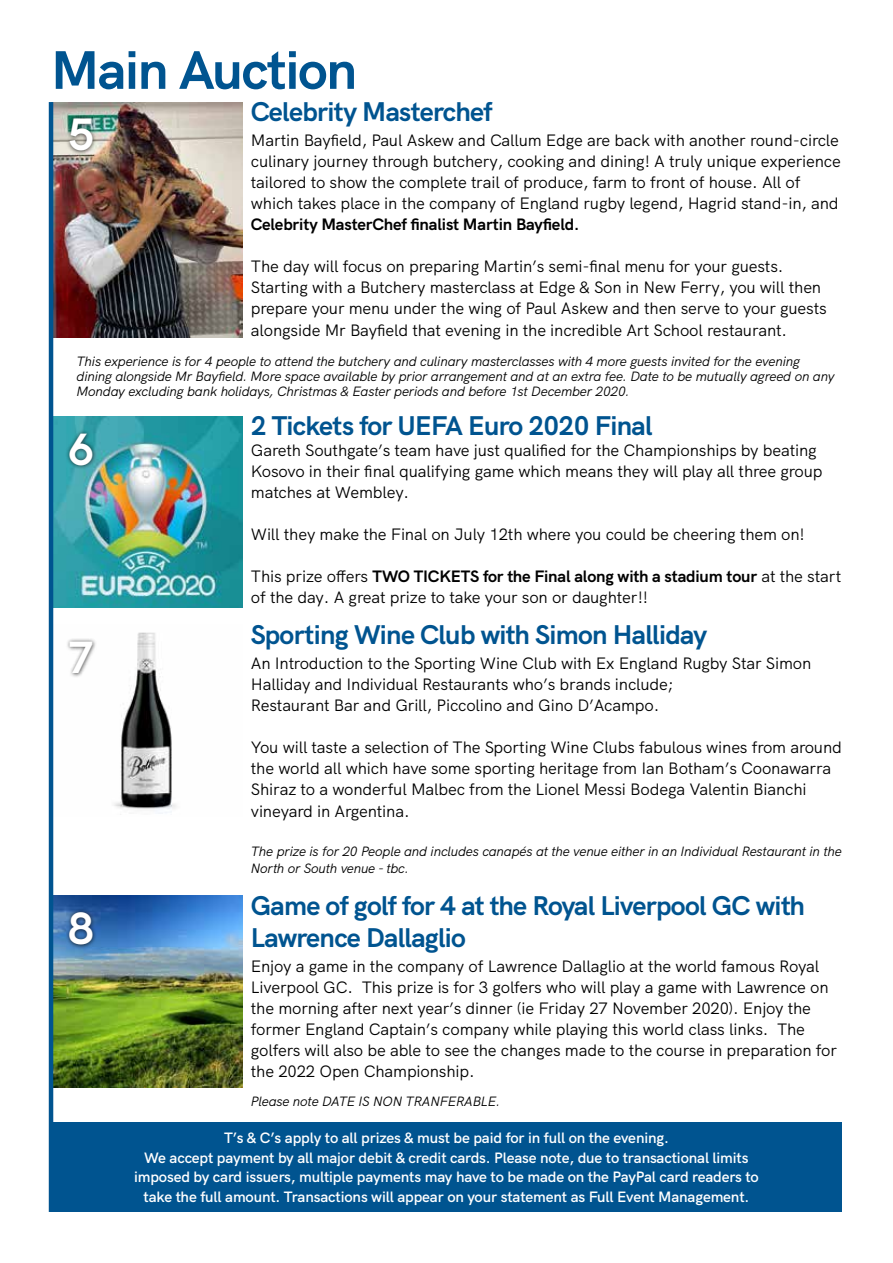
<style>
.page{position:relative;width:893px;height:1263px;background:#fff}
.page>*{position:absolute;margin:0;border:0;box-sizing:border-box;transform-origin:0 0}
.t1{font:700 54px "HK Grotesk";letter-spacing:-.025em;color:#005490}
.t2{font:700 45px "HK Grotesk";color:#fff}
.t3{font:700 27px/32.4px "HK Grotesk";letter-spacing:-.025em;color:#005490}
.t4{font:16.5px/21px "HK Grotesk";letter-spacing:-.01em;color:#000}
.t5{font:700 16.5px "HK Grotesk";letter-spacing:-.01em;color:#000}
.t6{font:600 15px/19.5px "HK Grotesk";letter-spacing:-.01em;color:#fff;text-align:center}
.t7{font:italic 13.5px/15px "HK Grotesk";letter-spacing:-.01em;color:#000}
.s1{font-weight:700}
</style>
<div class="page">
<img style="left:53px;top:102px;width:189px;height:235px">
<img style="left:53px;top:416px;width:189px;height:192px">
<img style="left:53px;top:625px;width:123px;height:191px">
<div style="left:66px;top:638px;width:31px;height:40px;background:#000;opacity:.75"></div>
<div style="left:51px;top:1123px;width:791px;height:89px;background:#005490"></div>
<img style="left:53px;top:896px;width:189px;height:191px">
<div style="left:65px;top:908px;width:32px;height:41px;background:#000;opacity:.75"></div>
<hr style="left:49px;top:102px;width:4px;height:1110px;background:#005490">
<div style="left:65px;top:115px;width:32px;height:41px;background:#000;opacity:.75"></div>
<div style="left:65px;top:429px;width:32px;height:41px;background:#000;opacity:.75"></div>
<h1 class="t1" style="left:51px;top:28px;width:308px">Main Auction</h1>
<h3 class="t3" style="left:251px;top:93px;width:243px">Celebrity Masterchef</h3>
<h2 class="t2" style="left:68px;top:100px;width:28px">5</h2>
<p class="t4" style="left:251px;top:128px;width:591px">Martin Bayfield, Paul Askew and Callum Edge are back with another round-circle culinary journey through butchery, cooking and dining! A truly unique experience tailored to show the complete trail of produce, farm to front of house. All of which takes place in the company of England rugby legend, Hagrid stand-in, and</p>
<p class="t5" style="left:251px;top:211px;width:330px">Celebrity MasterChef finalist Martin Bayfield.</p>
<p class="t4" style="left:251px;top:254px;width:577px">The day will focus on preparing Martin’s semi-final menu for your guests.<br>Starting with a Butchery masterclass at Edge &amp; Son in New Ferry, you will then prepare your menu under the wing of Paul Askew and then serve to your guests</p>
<p class="t4" style="left:251px;top:319px;width:538px">alongside Mr Bayfield that evening in the incredible Art School restaurant.</p>
<p class="t7" style="left:77px;top:353px;width:759px">This experience is for 4 people to attend the butchery and culinary masterclasses with 4 more guests invited for the evening dining alongside Mr Bayfield. More space available by prior arrangement and at an extra fee. Date to be mutually agreed on any<br>Monday excluding bank holidays, Christmas &amp; Easter periods and before 1st December 2020.</p>
<h2 class="t2" style="left:68px;top:414px;width:28px">6</h2>
<h2 class="t2" style="left:68px;top:622px;width:28px">7</h2>
<h2 class="t2" style="left:68px;top:893px;width:28px">8</h2>
<h3 class="t3" style="left:251px;top:407px;width:403px">2 Tickets for UEFA Euro 2020 Final</h3>
<p class="t4" style="left:251px;top:438px;width:573px">Gareth Southgate’s team have just qualified for the Championships by beating<br>Kosovo in their final qualifying game which means they will play all three group matches at Wembley.</p>
<p class="t4" style="left:251px;top:522px;width:555px">Will they make the Final on July 12th where you could be cheering them on!</p>
<p class="t4" style="left:251px;top:564px;width:592px">This prize offers <span class="s1">TWO TICKETS for the Final along with a stadium tour</span> at the start of the day. A great prize to take your son or daughter!!</p>
<h3 class="t3" style="left:251px;top:616px;width:458px">Sporting Wine Club with Simon Halliday</h3>
<p class="t4" style="left:251px;top:651px;width:562px">An Introduction to the Sporting Wine Club with Ex England Rugby Star Simon<br>Halliday and Individual Restaurants who’s brands include;<br>Restaurant Bar and Grill, Piccolino and Gino D’Acampo.</p>
<p class="t4" style="left:251px;top:735px;width:593px">You will taste a selection of The Sporting Wine Clubs fabulous wines from around the world all which have some sporting heritage from Ian Botham’s Coonawarra<br>Shiraz to a wonderful Malbec from the Lionel Messi Bodega Valentin Bianchi</p>
<p class="t4" style="left:251px;top:799px;width:160px">vineyard in Argentina.</p>
<p class="t7" style="left:251px;top:842px;width:592px;line-height:16.5px">The prize is for 20 People and includes canapés at the venue either in an Individual Restaurant in the<br>North or South venue - tbc.</p>
<h3 class="t3" style="left:251px;top:887px;width:556px">Game of golf for 4 at the Royal Liverpool GC with<br>Lawrence Dallaglio</h3>
<p class="t4" style="left:251px;top:954px;width:588px">Enjoy a game in the company of Lawrence Dallaglio at the world famous Royal Liverpool GC. This prize is for 3 golfers who will play a game with Lawrence on the morning after next year’s dinner (ie Friday 27 November 2020). Enjoy the former England Captain’s company while playing this world class links. The golfers will also be able to see the changes made to the course in preparation for the 2022 Open Championship.</p>
<p class="t7" style="left:251px;top:1092px;width:251px">Please note DATE IS NON TRANFERABLE.</p>
<p class="t6" style="left:134px;top:1127px;width:626px">T’s &amp; C’s apply to all prizes &amp; must be paid for in full on the evening.<br>We accept payment by all major debit &amp; credit cards. Please note, due to transactional limits imposed by card issuers, multiple payments may have to be made on the PayPal card readers to take the full amount. Transactions will appear on your statement as Full Event Management.</p>
</div>
